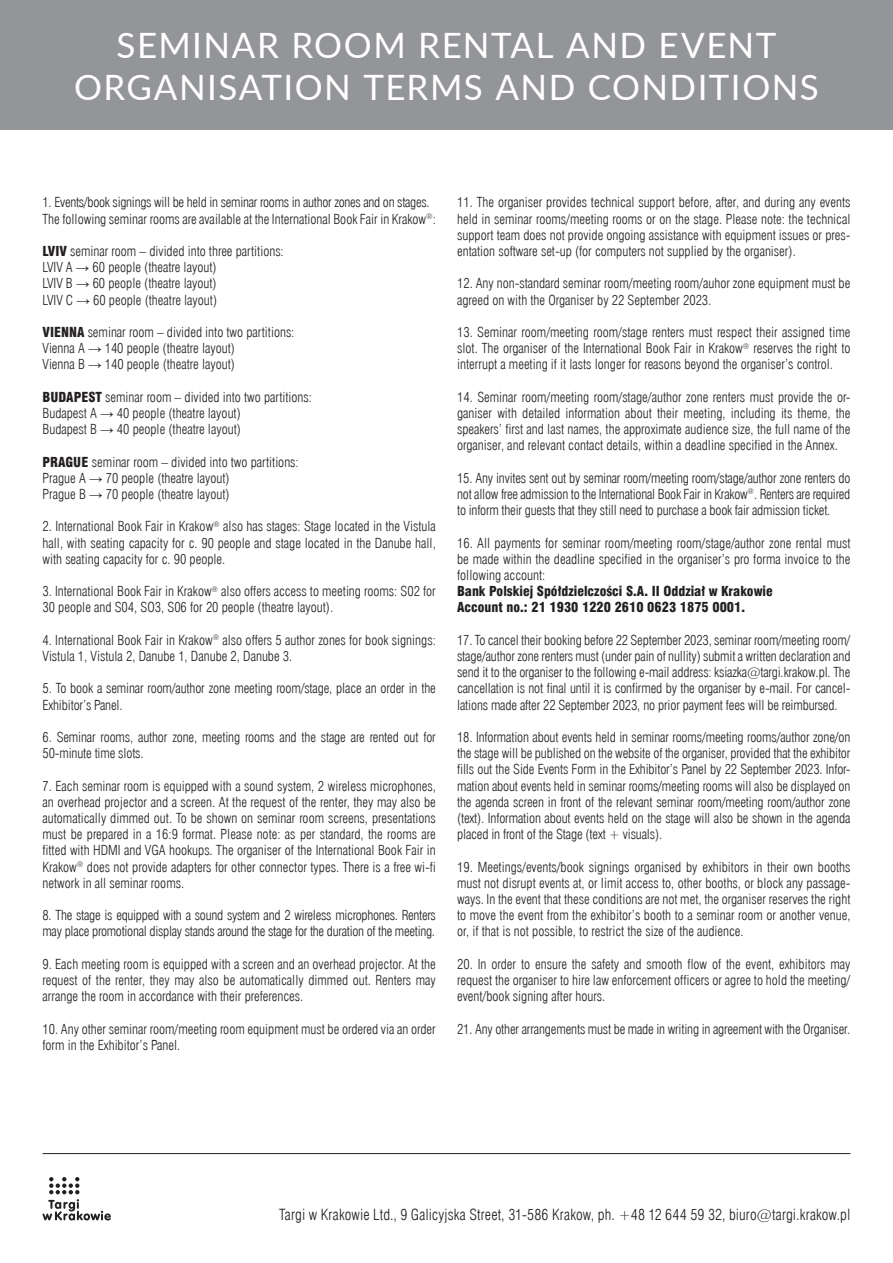
<style>
.page{position:relative;width:893px;height:1263px;background:#fff}
.page>*{position:absolute;margin:0;border:0;box-sizing:border-box;transform-origin:0 0}
.t1{font:34.95px/42px "Lato";letter-spacing:.04em;color:#fff;text-align:center}
.t2{font:15px "Swis 721 Lt Cn EUX";letter-spacing:.005em;color:#231f20}
.t3{font:13.5px/16.2px "Swis 721 Lt Cn EUX";color:#231f20}
.t4{font:13.5px/16.2px "Swis 721 Lt Cn EUX";letter-spacing:-.02em;color:#231f20}
.t5{font:13.5px/16.2px "Swis 721 Blk Cn EUX";color:#231f20}
.t6{font:7.8px "Swis 721 Lt Cn EUX";color:#231f20}
.s1{font-family:"Swis 721 Blk Cn EUX"}
.s2{font-family:"Mistral"}
</style>
<div class="page">
<hr style="left:43px;top:1153px;width:807px;height:1px;background:#231f20">
<svg style="left:43px;top:1177px;width:68px;height:43px"></svg>
<div style="left:0;top:0;width:893px;height:130px;background:#939598"></div>
<h1 class="t1" style="left:74px;top:23px;width:746px">SEMINAR ROOM RENTAL AND EVENT<br>ORGANISATION TERMS AND CONDITIONS</h1>
<p class="t3" style="left:43px;top:194px;width:395px">1. Events/book signings will be held in seminar rooms in author zones and on stages.<br>The following seminar rooms are available at the International Book Fair in Krakow :<sup>R</sup></p>
<p class="t3" style="left:43px;top:243px;width:243px"><span class="s1">LVIV</span> seminar room – divided into three partitions:<br>LVIV A <span class="s2">→</span> 60 people (theatre layout(<br>LVIV B <span class="s2">→</span> 60 people (theatre layout(<br>LVIV C <span class="s2">→</span> 60 people (theatre layout(</p>
<p class="t3" style="left:43px;top:324px;width:253px"><span class="s1">VIENNA</span> seminar room – divided into two partitions:<br>Vienna A <span class="s2">→</span> 140 people (theatre layout(<br>Vienna B <span class="s2">→</span> 140 people (theatre layout(</p>
<p class="t3" style="left:43px;top:389px;width:271px"><span class="s1">BUDAPEST</span> seminar room – divided into two partitions:<br>Budapest A <span class="s2">→</span> 40 people (theatre layout(<br>Budapest B <span class="s2">→</span> 40 people (theatre layout(</p>
<p class="t3" style="left:43px;top:454px;width:258px"><span class="s1">PRAGUE</span> seminar room – divided into two partitions:<br>Prague A <span class="s2">→</span> 70 people (theatre layout(<br>Prague B <span class="s2">→</span> 70 people (theatre layout(</p>
<p class="t3" style="left:223px;top:518px;width:214px">also has stages: Stage located in the Vistula</p>
<p class="t3" style="left:43px;top:518px;width:395px">2. International Book Fair in Krakow<br>hall, with seating capacity for .c 90 people and stage located in the Danube hall, with seating capacity for .c 90 people.</p>
<p class="t3" style="left:221px;top:583px;width:216px">also offers access to meeting rooms S: 02 for</p>
<p class="t6" style="left:213px;top:519px;width:8px">®</p>
<p class="t3" style="left:43px;top:583px;width:292px">3. International Book Fair in Krakow<br>30 people and S04, SO3, S06 for 20 people (theatre layout .(</p>
<p class="t3" style="left:223px;top:632px;width:215px">also offers 5 author zones for book signings:</p>
<p class="t6" style="left:212px;top:584px;width:8px">®</p>
<p class="t6" style="left:213px;top:633px;width:8px">®</p>
<p class="t3" style="left:43px;top:632px;width:251px">4. International Book Fair in Krakow<br>Vistula 1, Vistula 2, Danube 1, Danube 2, Danube 3.</p>
<p class="t3" style="left:43px;top:680px;width:395px">5. To book a seminar room/author zone meeting room/stage, place an order in the<br>Exhibitor s’ Panel.</p>
<p class="t3" style="left:43px;top:729px;width:395px">6. Seminar rooms, author zone, meeting rooms and the stage are rented out for<br>50-minute time slots.</p>
<p class="t3" style="left:43px;top:778px;width:395px;text-align:right">7. Each seminar room is equipped with a sound system 2, wireless microphones, an overhead projector and a screen. At the request of the renter, they may also be automatically dimmed out. To be shown on seminar room screens, presentations must be prepared in a 16:9 format. Please note: as per standard, the rooms are fitted with HDMI and VGA hookups. The organiser of the International Book Fair in does not provide adapters for other connector types. There is a free wi f i-</p>
<p class="t6" style="left:77px;top:859px;width:8px">®</p>
<p class="t3" style="left:43px;top:859px;width:143px">Krakow<br>network in all seminar rooms.</p>
<p class="t4" style="left:43px;top:907px;width:395px">8. The stage is equipped with a sound system and 2 wireless microphones. Renters may place promotional display stands around the stage for the duration of the meeting.</p>
<p class="t3" style="left:43px;top:956px;width:395px;text-align:justify">9. Each meeting room is equipped with a screen and an overhead projector. At the request of the renter, they may also be automatically dimmed out. Renters may arrange the room in accordance with their preferences.</p>
<p class="t3" style="left:43px;top:1021px;width:395px">10. Any other seminar room/meeting room equipment must be ordered via an order form in the Exhibitor s’ Panel.</p>
<p class="t3" style="left:457px;top:194px;width:395px">11. The organiser provides technical support before, after, and during any events held in seminar rooms/meeting rooms or on the stage. Please note: the technical</p>
<p class="t3" style="left:457px;top:243px;width:340px">entation software set-up (for computers not supplied by the organiser .(</p>
<p class="t3" style="left:457px;top:227px;width:395px">support team does not provide ongoing assistance with equipment issues or pres-</p>
<p class="t3" style="left:457px;top:275px;width:395px">12. Any non-standard seminar room/meeting room/auhor zone equipment must be agreed on with the Organiser by 22 September 2023.</p>
<p class="t3" style="left:457px;top:324px;width:395px;text-align:right">13. Seminar room/meeting room/stage renters must respect their assigned time reserves the right to</p>
<p class="t3" style="left:457px;top:340px;width:377px">slot. The organiser of the International Book Fair in Krakow<br>interrupt a meeting itif lasts longer for reasons beyond the organiser s’ control.</p>
<p class="t3" style="left:457px;top:405px;width:395px">ganiser with detailed information about their meeting, including its theme, the</p>
<p class="t6" style="left:743px;top:341px;width:8px">®</p>
<p class="t3" style="left:457px;top:389px;width:395px">14. Seminar room/meeting room/stage/author zone renters must provide the or-</p>
<p class="t3" style="left:457px;top:421px;width:395px">speakers’ first and last names, the approximate audience size, the full name of the organiser, and relevant contact details, within a deadline specified in the Annex.</p>
<p class="t3" style="left:457px;top:470px;width:395px;text-align:justify">15. Any invites sent out by seminar room/meeting room/stage/author zone renters do not allow free admission to the International Book Fair in Krakow .<sup>®</sup> Renters are required to inform their guests that they still need to purchase a book fair admission ticket.</p>
<p class="t3" style="left:457px;top:535px;width:395px;text-align:justify">16. All payments for seminar room/meeting room/stage/author zone rental must be made within the deadline specified in the organiser s’ pro forma invoice to the following account:</p>
<p class="t5" style="left:457px;top:584px;width:317px">Bank Polskiej Spółdzielczości I I.A.S Oddział w Krakowie<br>Account no.: 21 1930 1220 2610 0623 1875 0001.</p>
<p class="t3" style="left:457px;top:632px;width:395px;text-align:justify">17. To cancel their booking before 22 September 2023, seminar room/meeting room/ stage/author zone renters must (under pain of nullity) submit a written declaration and send toit the organiser to the following -e mail address: ksiazka@targi.krakow.pl. The</p>
<p class="t3" style="left:457px;top:697px;width:382px">lations made after 22 September 2023, no prior payment fees will be reimbursed.</p>
<p class="t3" style="left:457px;top:680px;width:395px">cancellation is not final until isit confirmed by the organiser by -e mail. For cancel-</p>
<p class="t3" style="left:457px;top:729px;width:395px">18. Information about events held in seminar rooms/meeting rooms/author zone/on the stage will be published on the website of the organiser, provided that the exhibitor</p>
<p class="t3" style="left:457px;top:778px;width:395px">mation about events held in seminar rooms/meeting rooms will also be displayed on</p>
<p class="t3" style="left:457px;top:761px;width:395px">fills out the Side Events Form in the Exhibitor s’ Panel by 22 September 2023. Infor-</p>
<p class="t3" style="left:457px;top:794px;width:395px;text-align:justify">the agenda screen in front of the relevant seminar room/meeting room/author zone (text .) Information about events held on the stage will also be shown in the agenda placed in front of the Stage (text + visuals .(</p>
<p class="t3" style="left:457px;top:859px;width:395px">19. Meetings/events/book signings organised by exhibitors in their own booths</p>
<p class="t3" style="left:457px;top:891px;width:395px">ways In. the event that these conditions are not met, the organiser reserves the right</p>
<p class="t3" style="left:457px;top:875px;width:395px">must not disrupt events at, or limit access to, other booths, or block any passage-</p>
<p class="t3" style="left:457px;top:907px;width:395px">to move the event from the exhibitor s’ booth to a seminar room or another venue, or if, that is not possible to, restrict the size of the audience.</p>
<p class="t3" style="left:457px;top:956px;width:395px;text-align:justify">20. In order to ensure the safety and smooth flow of the event, exhibitors may request the organiser to hire law enforcement officers or agree to hold the meeting/ event/book signing after hours.</p>
<p class="t3" style="left:457px;top:1021px;width:395px">21. Any other arrangements must be made in writing in agreement with the Organiser.</p>
<p class="t2" style="left:279px;top:1206px;width:573px">Targi w Krakowie Ltd 9., Galicyjska Street, 31-586 Krakow, ph. +48 12 644 59 32, biuro@targi.krakow.pl</p>
</div>
